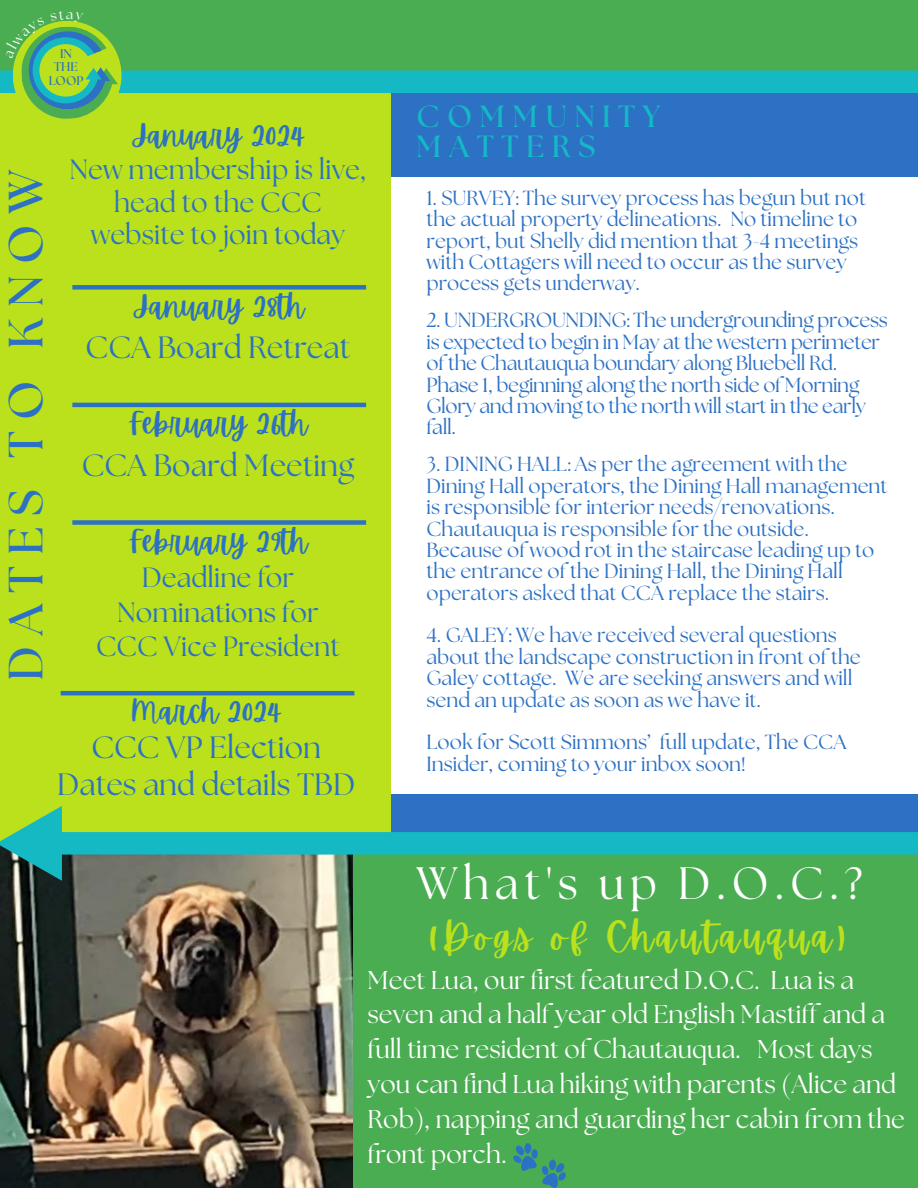
<style>
.page{position:relative;width:918px;height:1188px;background:#fff}
.page>*{position:absolute;margin:0;border:0;box-sizing:border-box;transform-origin:0 0}
.t1{font:700 47.85px "The Seasons";letter-spacing:.23em;color:#2c71c4}
.t2{font:45.3px "The Seasons";letter-spacing:.125em;color:#fff}
.t3{font:39px "Apricots";letter-spacing:.095em;color:#bae11c}
.t4{font:30.75px/41.7px "The Seasons";color:#2c71c4;text-align:center}
.t5{font:30.75px "Apricots";color:#2c71c4}
.t6{font:700 30.6px/29.2px "The Seasons";letter-spacing:.245em;color:#14b9c4}
.t7{font:27.75px/32.7px "The Seasons";color:#2c71c4;text-align:center}
.t8{font:25.65px/34.8px "The Seasons";color:#fff}
.t9{font:20.4px/21.3px "The Seasons";color:#2c71c4}
.t10{font:20.4px/21.3px "The Seasons";letter-spacing:-.02em;color:#2c71c4}
.t11{font:700 12.6px "The Seasons";color:#2c71c4}
.s1{font-family:"Apricots"}
</style>
<div class="page">
<img style="left:0;top:855px;width:353px;height:333px">
<div style="left:353px;top:844px;width:565px;height:344px;background:#4bad52"></div>
<div style="left:0;top:0;width:918px;height:82px;background:#4bad52"></div>
<div style="left:390px;top:92px;width:528px;height:85px;background:#2c71c4"></div>
<div style="left:0;top:82px;width:391px;height:761px;background:#bae11c"></div>
<div style="left:0;top:71px;width:918px;height:22px;background:#14b9c4"></div>
<div style="left:13px;top:21px;width:108px;height:109px;background:#bae11c;border-radius:50%"></div>
<div style="left:72px;top:520px;width:294px;height:5px;background:#2c71c4"></div>
<hr style="left:72px;top:403px;width:294px;height:4px;background:#2c71c4">
<div style="left:72px;top:285px;width:294px;height:5px;background:#2c71c4"></div>
<hr style="left:61px;top:691px;width:293px;height:4px;background:#2c71c4">
<svg style="left:513px;top:1143px;width:53px;height:45px"></svg>
<div style="left:391px;top:794px;width:527px;height:42px;background:#2c71c4"></div>
<div style="left:44px;top:832px;width:874px;height:23px;background:#14b9c4"></div>
<svg style="left:0;top:806px;width:62px;height:75px"></svg>
<svg style="left:5px;top:21px;width:114px;height:98px"></svg>
<p class="t11" style="left:60px;top:48px;width:13px">IN</p>
<p class="t11" style="left:54px;top:61px;width:25px">THE</p>
<p class="t11" style="left:49px;top:75px;width:36px">LOOP</p>
<p class="t1" style="left:4px;top:681px;width:513px;rotate:-90deg">DATES TO KNOW</p>
<p class="t5" style="left:131px;top:118px;width:176px">January 2024</p>
<p class="t7" style="left:69px;top:155px;width:299px">New membership is live, head to the CCC website to join today</p>
<h2 class="t4" style="left:86px;top:287px;width:266px"><span class="s1">January 28th<br></span>CCA Board Retreat</h2>
<p class="t4" style="left:82px;top:405px;width:274px"><span class="s1">February 26th<br></span>CCA Board Meeting</p>
<p class="t5" style="left:129px;top:523px;width:180px">February 29th</p>
<p class="t7" style="left:96px;top:561px;width:245px;line-height:34.8px">Deadline for<br>Nominations for<br>CCC Vice President</p>
<h3 class="t4" style="left:57px;top:695px;width:300px;line-height:36.6px"><span class="s1">March 2024<br></span>CCC VP Election<br>Dates and details TBD</h3>
<h3 class="t6" style="left:417px;top:104px;width:245px">COMMUNITY<br>MATTERS</h3>
<p class="t9" style="left:426px;top:188px;width:441px">1. SURVEY: The survey process has begun but not the actual property delineations. No timeline to report, but Shelly did mention that 3-4 meetings with Cottagers will need to occur as the survey process gets underway.</p>
<p class="t10" style="left:426px;top:311px;width:463px">2. UNDERGROUNDING: The undergrounding process is expected to begin in May at the western perimeter of the Chautauqua boundary along Bluebell Rd.<br>Phase 1, beginning along the north side of Morning Glory and moving to the north will start in the early fall.</p>
<p class="t9" style="left:426px;top:455px;width:463px">3. DINING HALL: As per the agreement with the Dining Hall operators, the Dining Hall management is responsible for interior needs/renovations.<br>Chautauqua is responsible for the outside.<br>Because of wood rot in the staircase leading up to the entrance of the Dining Hall, the Dining Hall operators asked that CCA replace the stairs.</p>
<p class="t9" style="left:426px;top:626px;width:436px">4. GALEY: We have received several questions about the landscape construction in front of the Galey cottage. We are seeking answers and will send an update as soon as we have it.</p>
<p class="t9" style="left:426px;top:733px;width:421px">Look for Scott Simmons’ full update, The CCA<br>Insider, coming to your inbox soon!</p>
<h6 class="t2" style="left:417px;top:863px;width:448px">What's up D.O.C.?</h6>
<p class="t3" style="left:428px;top:914px;width:419px">(Dogs of Chautauqua)</p>
<p class="t8" style="left:368px;top:964px;width:539px">Meet Lua, our first featured D.O.C. Lua is a seven and a half year old English Mastiff and a full time resident of Chautauqua. Most days you can find Lua hiking with parents (Alice and Rob), napping and guarding her cabin from the front porch.</p>
</div>
